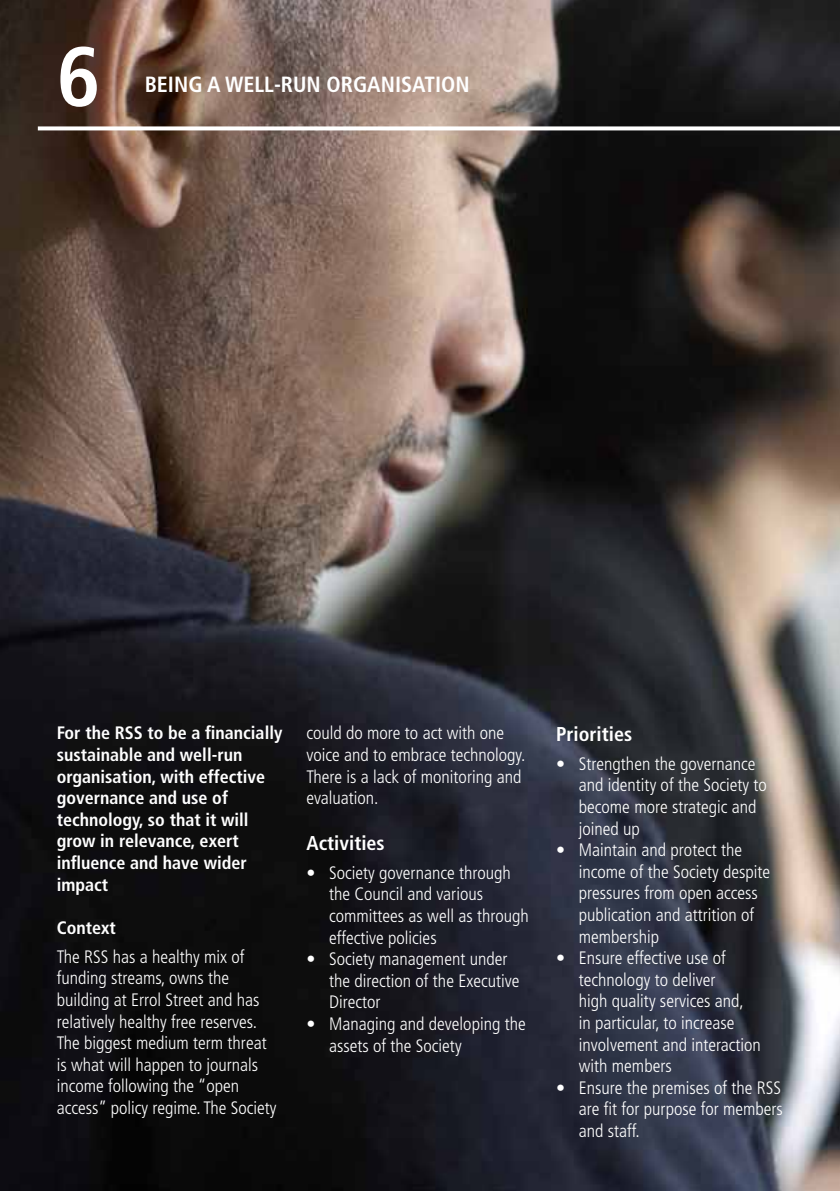
<style>
.page{position:relative;width:840px;height:1191px;background:#fff}
.page>*{position:absolute;margin:0;border:0;box-sizing:border-box;transform-origin:0 0}
.t1{font:700 condensed 84px "Frutiger";color:#fff}
.t2{font:700 condensed 22px "Frutiger";color:#fff}
.t3{font:700 condensed 20px "Frutiger";color:#fff}
.t4{font:300 condensed 18px/21.6px "Frutiger";color:#fff}
.t5{font:700 condensed 18px/21.6px "Frutiger";color:#fff}
</style>
<div class="page">
<img style="left:0;top:0;width:839px;height:1191px">
<svg style="left:38px;top:126px;width:801px;height:4px"></svg>
<h1 class="t1" style="left:57px;top:27px;width:45px">6</h1>
<p class="t2" style="left:145px;top:71px;width:326px">BEING A WELL-RUN ORGANISATION</p>
<p class="t5" style="left:57px;top:722px;width:227px">For the RSS to be a financially sustainable and well-run organisation, with effective governance and use of technology, so that it will grow in relevance, exert influence and have wider impact</p>
<p class="t5" style="left:57px;top:917px;width:61px">Context</p>
<p class="t4" style="left:57px;top:946px;width:221px">The RSS has a healthy mix of funding streams, owns the building at Errol Street and has relatively healthy free reserves.<br>The biggest medium term threat is what will happen to journals income following the “open access” policy regime. The Society</p>
<p class="t4" style="left:306px;top:722px;width:220px">could do more to act with one voice and to embrace technology.<br>There is a lack of monitoring and evaluation.</p>
<p class="t3" style="left:306px;top:831px;width:80px">Activities</p>
<p class="t4" style="left:329px;top:862px;width:201px;text-indent:-23px">• Society governance through the Council and various committees as well as through effective policies</p>
<p class="t4" style="left:329px;top:948px;width:192px;text-indent:-23px">• Society management under the direction of the Executive<br>Director</p>
<p class="t4" style="left:329px;top:1013px;width:198px;text-indent:-23px">• Managing and developing the assets of the Society</p>
<p class="t3" style="left:556px;top:722px;width:77px">Priorities</p>
<p class="t4" style="left:578px;top:753px;width:189px;text-indent:-23px">• Strengthen the governance and identity of the Society to become more strategic and joined up</p>
<p class="t4" style="left:578px;top:839px;width:193px;text-indent:-23px">• Maintain and protect the income of the Society despite pressures from open access publication and attrition of membership</p>
<p class="t4" style="left:578px;top:947px;width:183px;text-indent:-23px">• Ensure effective use of technology to deliver<br>high quality services and,<br>in particular, to increase involvement and interaction with members</p>
<p class="t4" style="left:578px;top:1077px;width:205px;text-align:justify;text-indent:-23px">• Ensure the premises of the RSS are fit for purpose for members and staff.</p>
</div>
